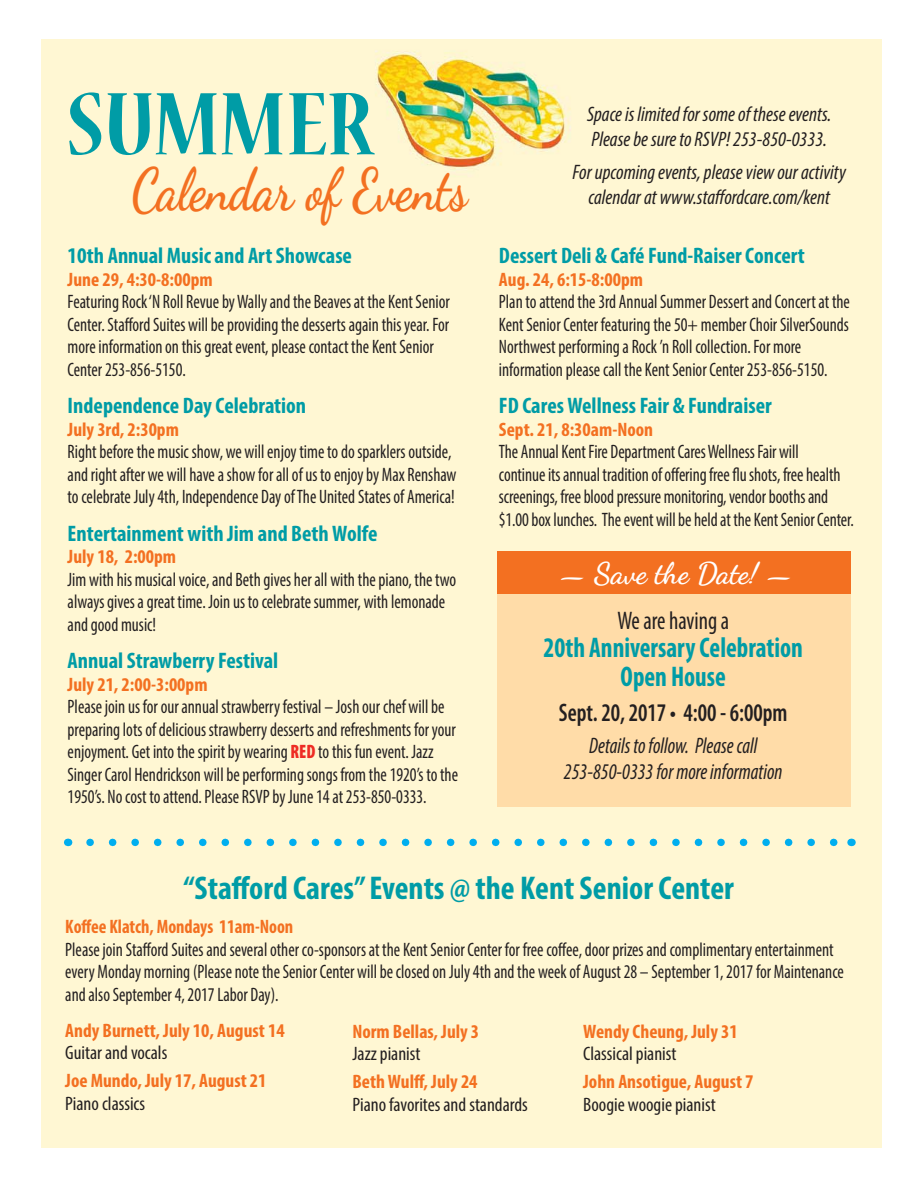
<style>
.page{position:relative;width:918px;height:1188px;background:#fff}
.page>*{position:absolute;margin:0;border:0;box-sizing:border-box;transform-origin:0 0}
.t1{font:700 condensed 99px "Nueva Std";color:#009ca6}
.t2{font:700 59.4px "Dancing Script";color:#f37021;scale:.82 1}
.t3{font:700 condensed 33px "Myriad Pro";color:#009ca6}
.t4{font:700 30px "Dancing Script";color:#fff}
.t5{font:700 condensed 28.5px/28.5px "Myriad Pro";color:#009ca6;text-align:center;scale:.9 1}
.t6{font:600 condensed 25.5px "Myriad Pro";color:#231f20;scale:.9 1}
.t7{font:condensed 25.5px "Myriad Pro";color:#231f20;scale:.9 1}
.t8{font:700 condensed 22.5px "Myriad Pro";color:#009ca6}
.t9{font:italic condensed 22.5px/25.5px "Myriad Pro";color:#231f20;text-align:center;scale:.9 1}
.t10{font:italic condensed 21px/25.5px "Myriad Pro";color:#231f20}
.t11{font:condensed 19.5px/22.5px "Myriad Pro";color:#231f20;scale:.9 1}
.t12{font:700 condensed 19.5px "Myriad Pro";color:#f37021}
.t13{font:condensed 19.5px "Myriad Pro";color:#231f20}
.t14{font:700 condensed 19.5px "Myriad Pro";color:#f37021;scale:.94 1}
.s1{font-weight:900;color:#ee2c24}
</style>
<div class="page">
<div style="left:42px;top:39px;width:839px;height:1109px;background:#fff7d3"></div>
<div style="left:497px;top:552px;width:354px;height:254px;background:#ffdca8"></div>
<svg style="left:90px;top:839px;width:750px;height:7px;background:#b9e3da"></svg>
<div style="left:497px;top:552px;width:354px;height:42px;background:#f37021"></div>
<h1 class="t1" style="left:66px;top:62px;width:308px">SUMMER</h1>
<h2 class="t2" style="left:131px;top:155px;width:411px">Calendar of Events</h2>
<p class="t8" style="left:68px;top:247px;width:286px">10th Annual Music and Art Showcase</p>
<p class="t12" style="left:68px;top:272px;width:147px">June 29, 4:30-8:00pm</p>
<p class="t11" style="left:68px;top:293px;width:426px">Featuring Rock ‘N Roll Revue by Wally and the Beaves at the Kent Senior Center. Stafford Suites will be providing the desserts again this year. For more information on this great event, please contact the Kent Senior Center 253-856-5150.</p>
<p class="t8" style="left:68px;top:397px;width:240px">Independence Day Celebration</p>
<p class="t12" style="left:68px;top:422px;width:113px">July 3rd, 2:30pm</p>
<p class="t11" style="left:68px;top:443px;width:434px">Right before the music show, we will enjoy time to do sparklers outside, and right after we will have a show for all of us to enjoy by Max Renshaw to celebrate July 4th, Independence Day of The United States of America!</p>
<p class="t8" style="left:68px;top:525px;width:311px">Entertainment with Jim and Beth Wolfe</p>
<p class="t12" style="left:68px;top:549px;width:110px">July 18, 2:00pm</p>
<p class="t11" style="left:68px;top:570px;width:433px">Jim with his musical voice, and Beth gives her all with the piano, the two always gives a great time. Join us to celebrate summer, with lemonade and good music!</p>
<p class="t8" style="left:68px;top:652px;width:212px">Annual Strawberry Festival</p>
<p class="t12" style="left:68px;top:677px;width:141px">July 21, 2:00-3:00pm</p>
<p class="t11" style="left:68px;top:698px;width:435px">Please join us for our annual strawberry festival – Josh our chef will be preparing lots of delicious strawberry desserts and refreshments for your enjoyment. Get into the spirit by wearing <span class="s1">RED</span> to this fun event. Jazz Singer Carol Hendrickson will be performing songs from the 1920’s to the 1950’s. No cost to attend. Please RSVP by June 14 at 253-850-0333.</p>
<p class="t10" style="left:587px;top:103px;width:246px">Space is limited for some of these events.<br>Please be sure to RSVP! 253-850-0333.</p>
<p class="t10" style="left:573px;top:161px;width:275px;text-align:center">For upcoming events, please view our activity calendar at www.staffordcare.com/kent</p>
<p class="t8" style="left:499px;top:247px;width:307px">Dessert Deli &amp; Café Fund-Raiser Concert</p>
<p class="t12" style="left:499px;top:272px;width:146px">Aug. 24, 6:15-8:00pm</p>
<p class="t11" style="left:499px;top:293px;width:392px">Plan to attend the 3rd Annual Summer Dessert and Concert at the Kent Senior Center featuring the 50+ member Choir SilverSounds Northwest performing a Rock ’n Roll collection. For more information please call the Kent Senior Center 253-856-5150.</p>
<p class="t8" style="left:499px;top:397px;width:274px">FD Cares Wellness Fair &amp; Fundraiser</p>
<p class="t12" style="left:499px;top:422px;width:156px">Sept. 21, 8:30am-Noon</p>
<p class="t11" style="left:499px;top:443px;width:396px">The Annual Kent Fire Department Cares Wellness Fair will<br>continue its annual tradition of offering free flu shots, free health screenings, free blood pressure monitoring, vendor booths and $1.00 box lunches. The event will be held at the Kent Senior Center.</p>
<h3 class="t4" style="left:559px;top:556px;width:236px">— Save e Date! —</h3>
<h3 class="t7" style="left:617px;top:610px;width:126px">We are having a</h3>
<h3 class="t5" style="left:544px;top:636px;width:290px">20th Anniversary Celebration<br>Open House</h3>
<h3 class="t6" style="left:559px;top:697px;width:256px">Sept. 20, 2017 • 4:00 - 6:00pm</h3>
<p class="t9" style="left:564px;top:735px;width:244px">Details to follow. Please call<br>253-850-0333 for more information</p>
<h3 class="t3" style="left:183px;top:876px;width:552px">“Stafford Cares” Events @ the Kent Senior Center</h3>
<p class="t14" style="left:65px;top:919px;width:244px">Koffee Klatch, Mondays 11am-Noon</p>
<p class="t11" style="left:65px;top:940px;width:867px">Please join Stafford Suites and several other co-sponsors at the Kent Senior Center for free coffee, door prizes and complimentary entertainment every Monday morning (Please note the Senior Center will be closed on July 4th and the week of August 28 – September 1, 2017 for Maintenance and also September 4, 2017 Labor Day).</p>
<p class="t12" style="left:65px;top:1023px;width:221px">Andy Burnett, July 10, August 14</p>
<p class="t13" style="left:65px;top:1045px;width:104px">Guitar and vocals</p>
<p class="t12" style="left:65px;top:1073px;width:203px">Joe Mundo, July 17, August 21</p>
<p class="t13" style="left:65px;top:1096px;width:81px">Piano classics</p>
<p class="t12" style="left:352px;top:1024px;width:128px">Norm Bellas, July 3</p>
<p class="t13" style="left:352px;top:1047px;width:70px">Jazz pianist</p>
<p class="t12" style="left:352px;top:1075px;width:127px">Beth Wulff, July 24</p>
<p class="t13" style="left:352px;top:1097px;width:177px">Piano favorites and standards</p>
<p class="t12" style="left:583px;top:1024px;width:156px">Wendy Cheung, July 31</p>
<p class="t13" style="left:583px;top:1047px;width:95px">Classical pianist</p>
<p class="t12" style="left:583px;top:1075px;width:172px">John Ansotigue, August 7</p>
<p class="t13" style="left:583px;top:1097px;width:134px">Boogie woogie pianist</p>
</div>
